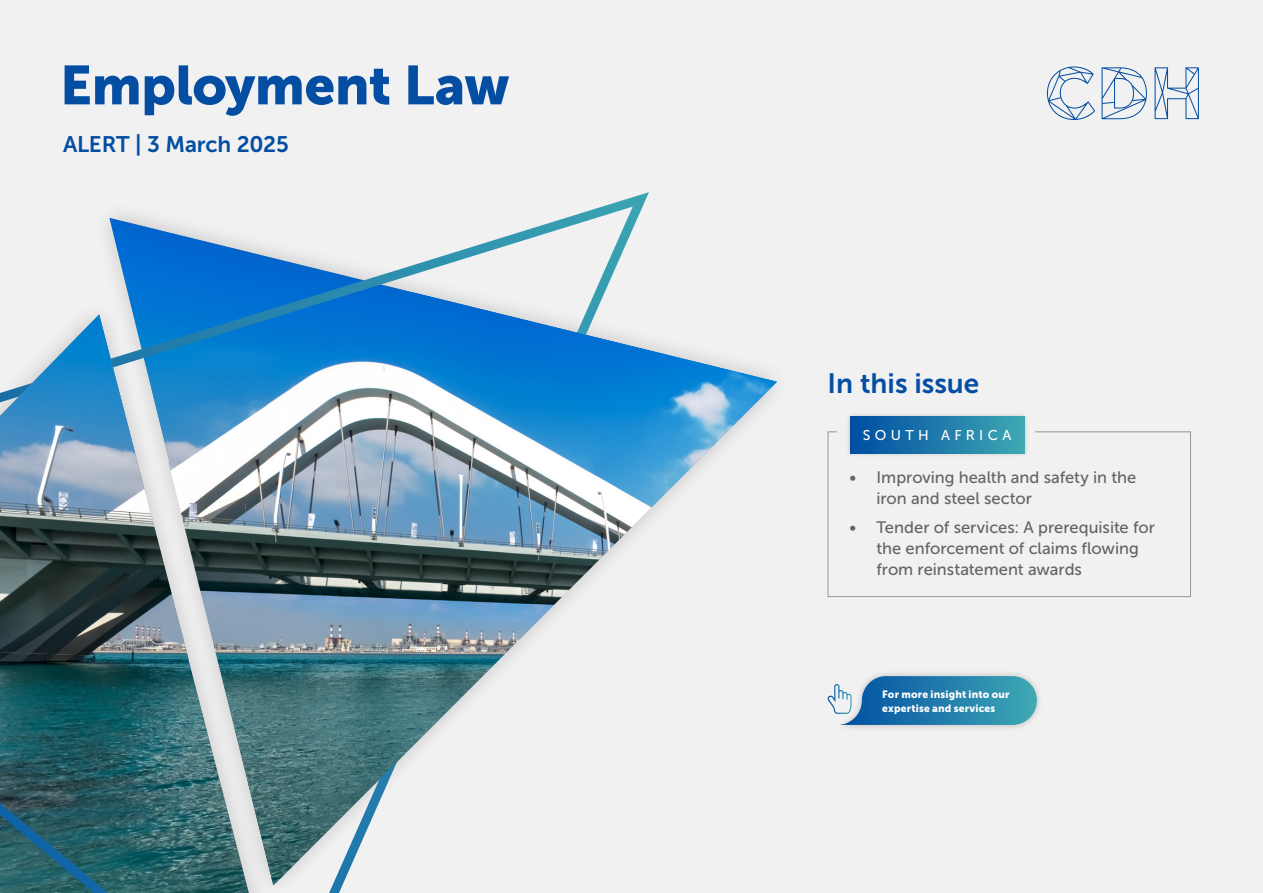
<style>
.page{position:relative;width:1263px;height:893px;background:#f1f1f2}
.page>*{position:absolute;margin:0;border:0;box-sizing:border-box;transform-origin:0 0}
.t1{font:54.45px "Museo Sans 900";letter-spacing:-.01em;color:#034ea2}
.t2{font:27.75px "Museo Sans 700";color:#034ea2}
.t3{font:22.5px "Museo Sans 700";letter-spacing:-.01em;color:#034ea2}
.t4{font:16.5px/21px "Museo Sans 500";color:#636466}
.t5{font:14.1px "Museo Sans 500";letter-spacing:.305em;color:#fff}
.t6{font:10.5px/13.5px "Museo Sans 900";letter-spacing:.015em;color:#fff}
</style>
<div class="page">
<div style="left:828px;top:432px;width:363px;height:165px;border:1px solid #939598"></div>
<div style="left:837px;top:417px;width:197px;height:31px;background:#f1f1f2"></div>
<div style="left:845px;top:412px;width:184px;height:46px;background:#000;opacity:.2"></div>
<svg style="left:901px;top:417px;width:123px;height:36px;background:#2887ad"></svg>
<svg style="left:827px;top:412px;width:74px;height:186px"></svg>
<svg style="left:0;top:192px;width:649px;height:701px"></svg>
<img style="left:0;top:314px;width:168px;height:345px">
<img style="left:168px;top:292px;width:609px;height:593px">
<div style="left:833px;top:670px;width:210px;height:62px;background:#000;opacity:.2"></div>
<svg style="left:827px;top:676px;width:210px;height:49px"></svg>
<svg style="left:1047px;top:66px;width:48px;height:54px"></svg>
<svg style="left:1101px;top:67px;width:46px;height:52px"></svg>
<svg style="left:1154px;top:67px;width:45px;height:52px"></svg>
<h1 class="t1" style="left:60px;top:54px;width:451px">Employment Law</h1>
<h3 class="t3" style="left:63px;top:132px;width:227px">ALERT | 3 March 2025</h3>
<h2 class="t2" style="left:828px;top:368px;width:153px">In this issue</h2>
<p class="t5" style="left:863px;top:428px;width:150px">SOUTH AFRICA</p>
<p class="t4" style="left:876px;top:467px;width:261px;text-indent:-27px">• Improving health and safety in the iron and steel sector</p>
<p class="t4" style="left:876px;top:517px;width:280px;text-indent:-27px">• Tender of services: A prerequisite for the enforcement of claims flowing from reinstatement awards</p>
<p class="t6" style="left:882px;top:688px;width:129px">For more insight into our expertise and services</p>
</div>
